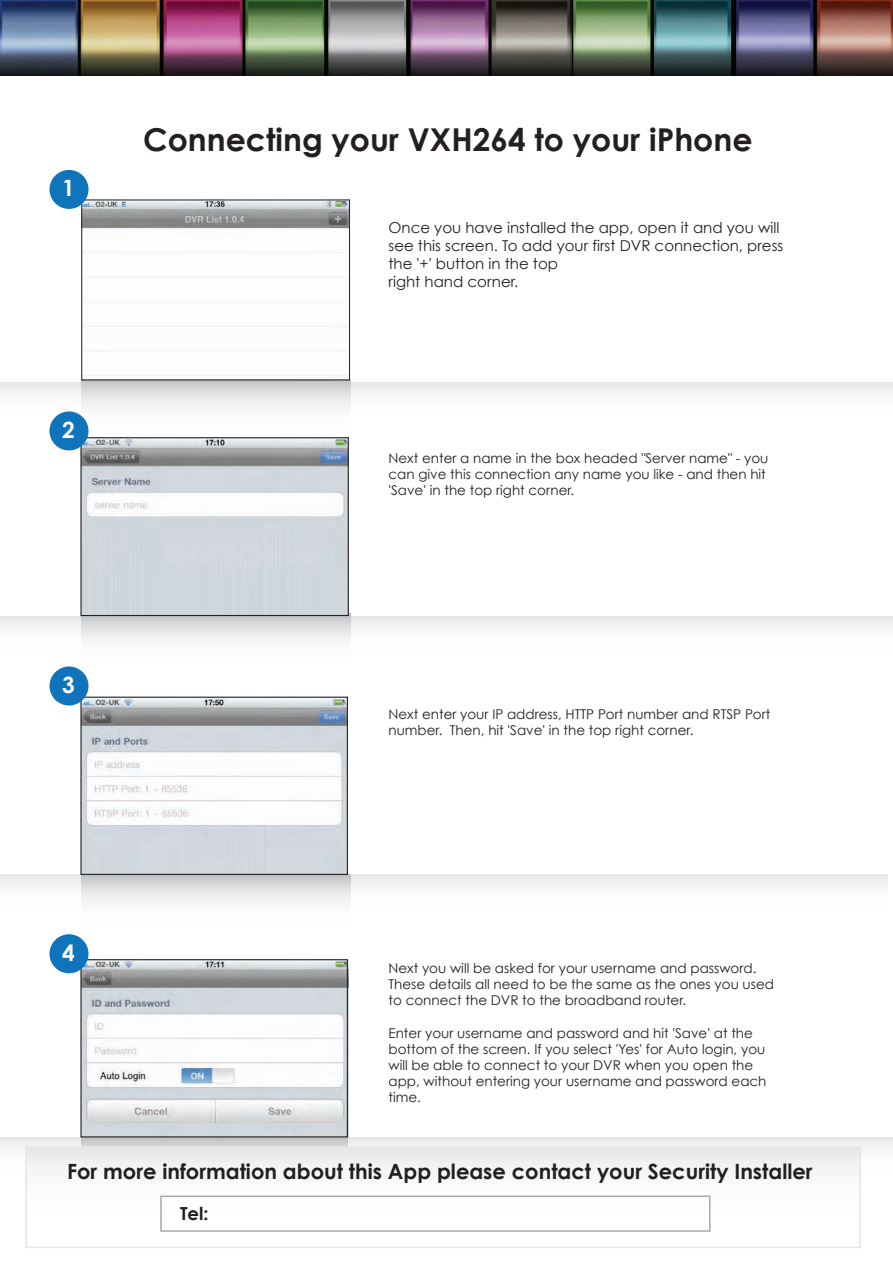
<style>
.page{position:relative;width:893px;height:1263px;background:#fff}
.page>*{position:absolute;margin:0;border:0;box-sizing:border-box;transform-origin:0 0}
.t1{font:700 31.5px "Century Gothic";color:#231f20}
.t2{font:700 22.5px "Century Gothic";color:#fff}
.t3{font:700 21px "Century Gothic";color:#231f20}
.t4{font:700 18px "Century Gothic";color:#231f20}
.t5{font:15px/18px "Century Gothic";color:#231f20}
.t6{font:13.5px/16.2px "Century Gothic";color:#231f20}
</style>
<div class="page">
<div style="left:0;top:1137px;width:893px;height:48px;background:linear-gradient(to bottom,#eeeff0,#fff)"></div>
<div style="left:81px;top:1137px;width:267px;height:65px;background:#cacbcd"></div>
<div style="left:0;top:875px;width:887px;height:48px;background:linear-gradient(to bottom,#efeff0,#fff)"></div>
<div style="left:0;top:383px;width:893px;height:48px;background:linear-gradient(to bottom,#efeff0,#fff)"></div>
<div style="left:0;top:617px;width:893px;height:48px;background:linear-gradient(to bottom,#efeff0,#fff)"></div>
<svg style="left:81px;top:875px;width:269px;height:64px"></svg>
<svg style="left:81px;top:380px;width:269px;height:57px"></svg>
<img style="left:0;top:0;width:893px;height:75px">
<img style="left:83px;top:199px;width:265px;height:177px">
<div style="left:81px;top:200px;width:269px;height:180px;border:1px solid #231f20"></div>
<img style="left:82px;top:699px;width:264px;height:174px">
<img style="left:82px;top:960px;width:267px;height:177px">
<svg style="left:81px;top:614px;width:269px;height:64px"></svg>
<img style="left:82px;top:439px;width:265px;height:175px">
<div style="left:80px;top:437px;width:269px;height:179px;border:1px solid #231f20"></div>
<div style="left:80px;top:697px;width:268px;height:178px;border:1px solid #231f20"></div>
<div style="left:80px;top:959px;width:268px;height:178px;border:1px solid #231f20"></div>
<div style="left:50px;top:170px;width:39px;height:39px;background:#1074bc;border-radius:50%"></div>
<div style="left:50px;top:411px;width:38px;height:39px;background:#1074bc;border-radius:50%"></div>
<div style="left:50px;top:666px;width:38px;height:39px;background:#1074bc;border-radius:50%"></div>
<div style="left:50px;top:934px;width:38px;height:39px;background:#1074bc;border-radius:50%"></div>
<div style="left:26px;top:1147px;width:834px;height:100px;background:linear-gradient(to bottom,#eeeeef,#fff)"></div>
<div style="left:25px;top:1146px;width:836px;height:102px;border:2px solid #e6e7e9"></div>
<div style="left:160px;top:1195px;width:551px;height:37px;border:2px solid #a8a9ad"></div>
<h2 class="t2" style="left:62px;top:174px;width:14px">1</h2>
<h2 class="t2" style="left:62px;top:415px;width:14px">2</h2>
<h1 class="t1" style="left:143px;top:120px;width:611px">Connecting your VXH264 to your iPhone</h1>
<p class="t5" style="left:388px;top:218px;width:396px">Once you have installed the app, open it and you will see this screen. To add your first DVR connection, press the '+' button in the top<br>right hand corner.</p>
<p class="t6" style="left:388px;top:449px;width:381px">Next enter a name in the box headed "Server name" - you can give this connection any name you like - and then hit 'Save' in the top right corner.</p>
<h2 class="t2" style="left:62px;top:670px;width:14px">3</h2>
<p class="t6" style="left:388px;top:706px;width:383px">Next enter your IP address, HTTP Port number and RTSP Port number. Then, hit 'Save' in the top right corner.</p>
<h2 class="t2" style="left:62px;top:938px;width:14px">4</h2>
<p class="t6" style="left:388px;top:959px;width:387px">Next you will be asked for your username and password.<br>These details all need to be the same as the ones you used to connect the DVR to the broadband router.</p>
<p class="t6" style="left:388px;top:1024px;width:380px">Enter your username and password and hit 'Save' at the bottom of the screen. If you select 'Yes' for Auto login, you will be able to connect to your DVR when you open the app, without entering your username and password each time.</p>
<h3 class="t3" style="left:67px;top:1158px;width:747px">For more information about this App please contact your Security Installer</h3>
<h3 class="t4" style="left:180px;top:1202px;width:30px">Tel:</h3>
</div>
